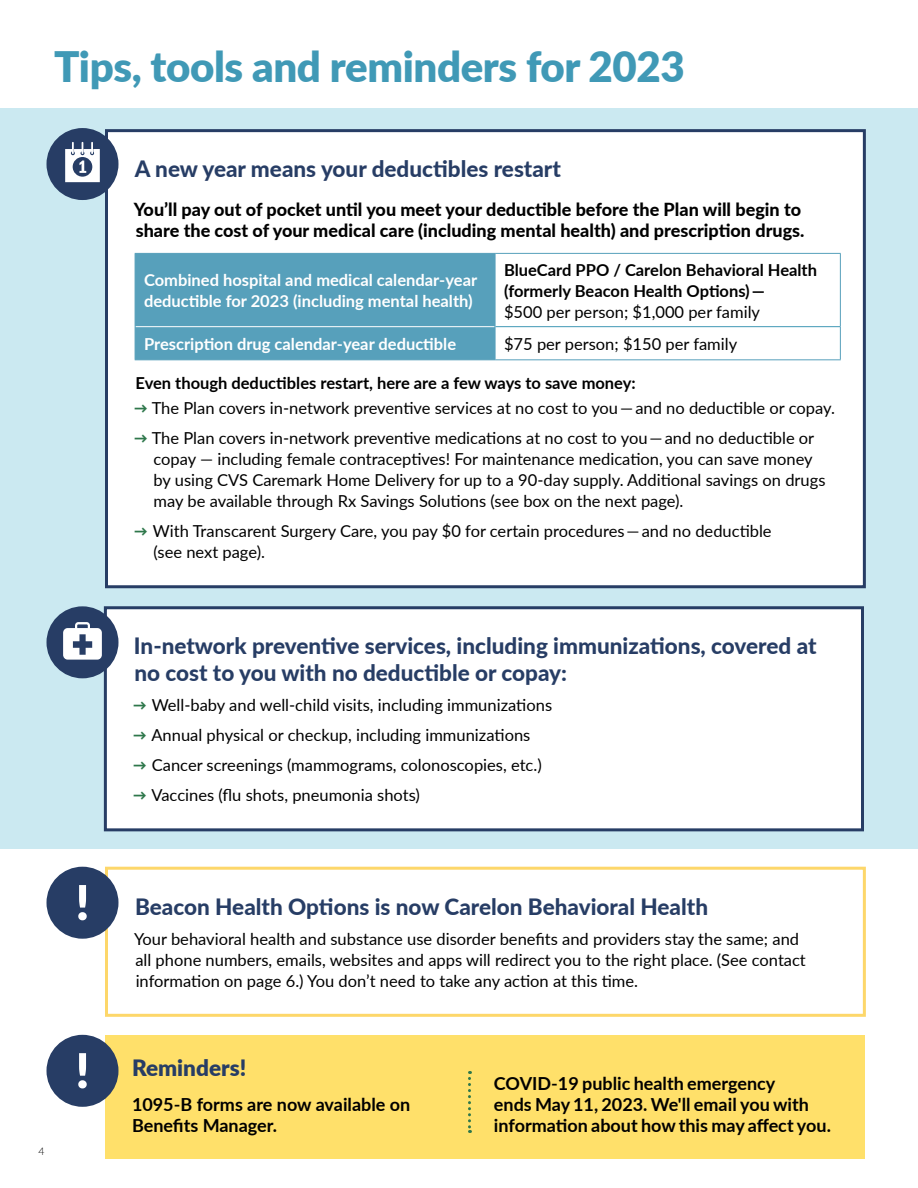
<style>
.page{position:relative;width:918px;height:1188px;background:#fff}
.page>*{position:absolute;margin:0;border:0;box-sizing:border-box;transform-origin:0 0}
.t1{font:900 42px "Lato";letter-spacing:-.01em;color:#4099b6}
.t2{font:800 22.5px/27px "Lato";color:#273d65}
.t3{font:900 22.5px "Lato";color:#273d65}
.t4{font:800 18px/21px "Lato";color:#000}
.t5{font:700 18px/21px "Lato";color:#000}
.Body{font:16.5px/21px "Lato";color:#000}
.Body-2{font:700 16.5px/21px "Lato";color:#000}
.Table_Header{font:700 16.5px/21px "Lato";color:#fff}
.t6{font:300 10.5px "Lato";color:#000}
.s1{font-weight:400}
.s2{font-weight:900;font-size:13.5px;color:#2e774b}
</style>
<div class="page">
<div style="left:0;top:108px;width:918px;height:741px;background:#cbe9f1"></div>
<div style="left:106px;top:131px;width:758px;height:456px;background:#fff"></div>
<div style="left:105px;top:129px;width:761px;height:459px;border:3px solid #273d65"></div>
<svg style="left:136px;top:254px;width:704px;height:105px"></svg>
<hr style="left:495px;top:326px;width:345px;height:1px;background:#4098b5">
<hr style="left:135px;top:253px;width:360px;height:1px;background:#57a0bb">
<hr style="left:495px;top:253px;width:346px;height:1px;background:#57a0bb">
<hr style="left:135px;top:326px;width:360px;height:1px;background:#fff">
<hr style="left:135px;top:254px;width:1px;height:73px;background:#57a0bb">
<hr style="left:495px;top:254px;width:1px;height:73px;background:#57a0bb">
<hr style="left:840px;top:254px;width:1px;height:73px;background:#57a0bb">
<hr style="left:135px;top:327px;width:1px;height:32px;background:#57a0bb">
<hr style="left:495px;top:327px;width:1px;height:32px;background:#57a0bb">
<hr style="left:840px;top:327px;width:1px;height:32px;background:#57a0bb">
<hr style="left:135px;top:359px;width:360px;height:1px;background:#57a0bb">
<hr style="left:495px;top:359px;width:346px;height:1px;background:#57a0bb">
<div style="left:46px;top:128px;width:72px;height:72px;background:#273d65;border-radius:50%"></div>
<svg style="left:65px;top:142px;width:35px;height:40px"></svg>
<div style="left:105px;top:608px;width:757px;height:222px;background:#fff"></div>
<div style="left:104px;top:606px;width:760px;height:225px;border:3px solid #273d65"></div>
<div style="left:46px;top:606px;width:72px;height:72px;background:#273d65;border-radius:50%"></div>
<svg style="left:63px;top:622px;width:39px;height:38px"></svg>
<div style="left:105px;top:867px;width:761px;height:150px;border:3px solid #fdd76a"></div>
<div style="left:46px;top:867px;width:72px;height:72px;background:#273d65;border-radius:50%"></div>
<svg style="left:78px;top:885px;width:9px;height:35px"></svg>
<div style="left:105px;top:1035px;width:760px;height:124px;background:#ffe06a"></div>
<div style="left:46px;top:1035px;width:72px;height:72px;background:#273d65;border-radius:50%"></div>
<svg style="left:78px;top:1053px;width:9px;height:35px"></svg>
<svg style="left:468px;top:1071px;width:3px;height:62px"></svg>
<p class="t1" style="left:54px;top:35px;width:632px">Tips, tools and reminders for 2023</p>
<p class="t2" style="left:135px;top:155px;width:428px">A new year means your deductibles restart</p>
<p class="t4" style="left:134px;top:198px;width:672px">You’ll pay out of pocket until you meet your deductible before the Plan will begin to share the cost of your medical care (including mental health) and prescription drugs.</p>
<p class="Table_Header" style="left:144px;top:269px;width:335px">Combined hospital and medical calendar-year deductible for 2023 (including mental health)</p>
<p class="Body-2" style="left:504px;top:258px;width:315px">BlueCard PPO / Carelon Behavioral Health (formerly Beacon Health Options) —<br><span class="s1">$500 per person; $1,000 per family</span></p>
<p class="Table_Header" style="left:144px;top:333px;width:314px">Prescription drug calendar-year deductible</p>
<p class="Body" style="left:504px;top:333px;width:235px">$75 per person; $150 per family</p>
<p class="Body-2" style="left:135px;top:372px;width:502px">Even though deductibles restart, here are a few ways to save money:</p>
<p class="Body" style="left:134px;top:397px;width:702px"><span class="s2">→</span> The Plan covers in-network preventive services at no cost to you — and no deductible or copay.</p>
<p class="Body" style="left:153px;top:427px;width:674px;text-indent:-19px"><span class="s2">→</span> The Plan covers in-network preventive medications at no cost to you — and no deductible or copay — including female contraceptives! For maintenance medication, you can save money by using CVS Caremark Home Delivery for up to a 90-day supply. Additional savings on drugs may be available through Rx Savings Solutions (see box on the next page).</p>
<p class="Body" style="left:153px;top:520px;width:620px;text-indent:-19px"><span class="s2">→</span> With Transcarent Surgery Care, you pay $0 for certain procedures — and no deductible (see next page).</p>
<p class="t2" style="left:134px;top:632px;width:684px">In-network preventive services, including immunizations, covered at no cost to you with no deductible or copay:</p>
<p class="Body" style="left:133px;top:694px;width:421px"><span class="s2">→</span> Well-baby and well-child visits, including immunizations</p>
<p class="Body" style="left:133px;top:724px;width:399px"><span class="s2">→</span> Annual physical or checkup, including immunizations</p>
<p class="Body" style="left:133px;top:754px;width:410px"><span class="s2">→</span> Cancer screenings (mammograms, colonoscopies, etc.)</p>
<p class="Body" style="left:133px;top:784px;width:288px"><span class="s2">→</span> Vaccines (flu shots, pneumonia shots)</p>
<p class="t6" style="left:38px;top:1144px;width:8px">4</p>
<p class="t2" style="left:135px;top:892px;width:574px">Beacon Health Options is now Carelon Behavioral Health</p>
<p class="Body" style="left:134px;top:928px;width:673px">Your behavioral health and substance use disorder benefits and providers stay the same; and all phone numbers, emails, websites and apps will redirect you to the right place. (See contact information on page 6.) You donʼt need to take any action at this time.</p>
<p class="t3" style="left:132px;top:1051px;width:116px">Reminders!</p>
<p class="t5" style="left:132px;top:1093px;width:280px">1095-B forms are now available on<br>Benefits Manager.</p>
<p class="t5" style="left:494px;top:1072px;width:338px">COVID-19 public health emergency<br>ends May 11, 2023. We'll email you with information about how this may affect you.</p>
</div>
